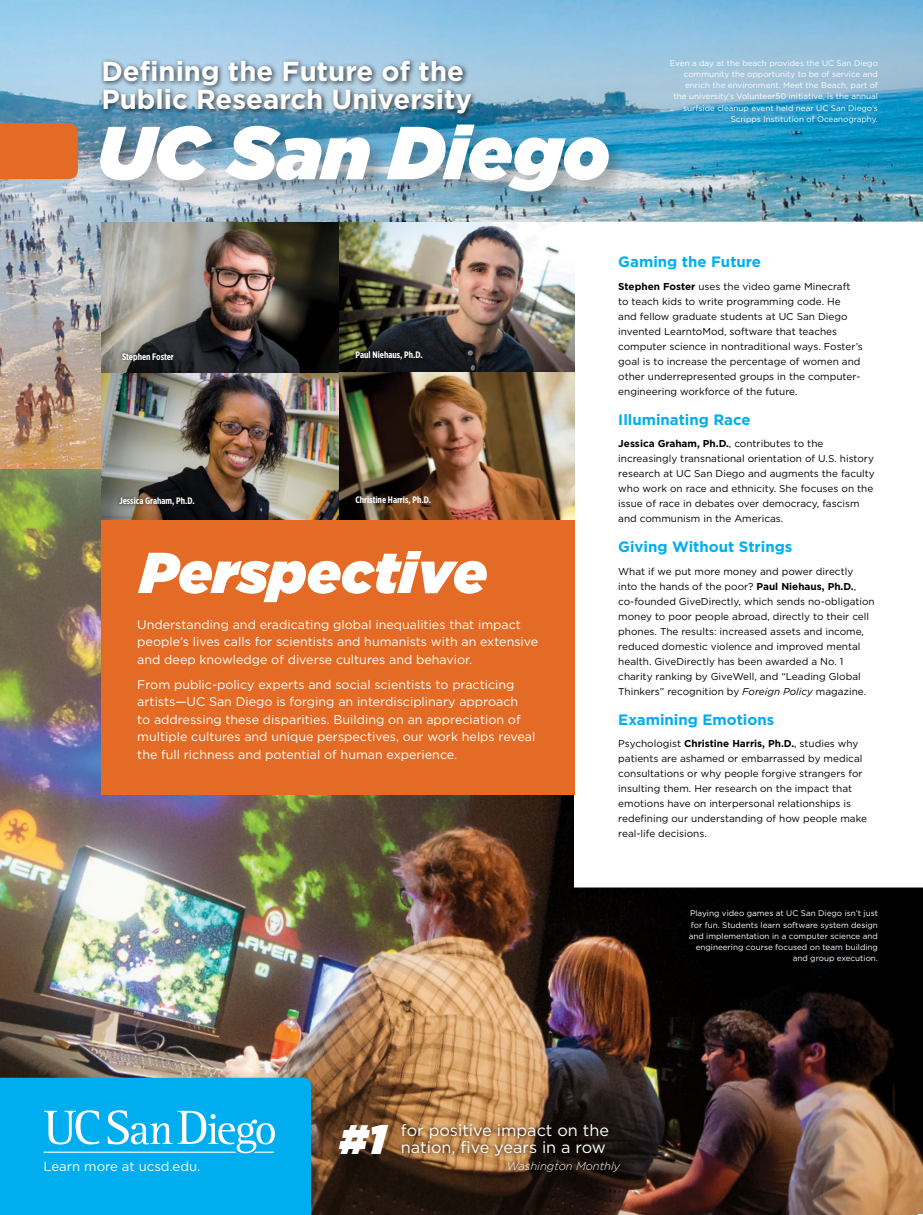
<style>
.page{position:relative;width:923px;height:1215px;background:#fff}
.page>*{position:absolute;margin:0;border:0;box-sizing:border-box;transform-origin:0 0}
.t1{font:italic 900 75px "Gotham";color:#fff}
.t2{font:italic 900 57.5px "Gotham";color:#fff}
.t3{font:italic 900 41.25px "Gotham";color:#fff}
.t4{font:700 27.5px/28px "Gotham";color:#fff}
.t5{font:16.25px/16.9px "Gotham";color:#fff}
.t6{font:700 15px "Gotham";color:#00aeef}
.t7{font:13.12px "Gotham";color:#fff}
.t8{font:12.5px/17.5px "Gotham";color:#fff}
.t9{font:italic 300 11.25px "Gotham";color:#fff}
.t10{font:10px/15px "Gotham";color:#000}
.t11{font:700 9.38px "Gotham X Narrow";color:#fff}
.t12{font:8.12px/11.2px "Gotham";color:#fff;text-align:right}
.s1{font-weight:700}
.s2{font-style:italic}
</style>
<div class="page">
<img style="left:0;top:469px;width:922px;height:746px">
<img style="left:0;top:0;width:922px;height:469px">
<svg style="left:574px;top:222px;width:348px;height:666px"></svg>
<svg style="left:0;top:1078px;width:311px;height:137px"></svg>
<div style="left:100px;top:58px;width:377px;height:62px;background:#000;opacity:.75"></div>
<div style="left:96px;top:121px;width:533px;height:92px;background:#000;opacity:.26"></div>
<div style="left:0;top:123px;width:78px;height:56px;background:#e46b26"></div>
<div style="left:691px;top:913px;width:201px;height:65px;background:#000"></div>
<div style="left:397px;top:1120px;width:228px;height:56px;background:#000;opacity:.75"></div>
<img style="left:101px;top:222px;width:473px;height:298px">
<div style="left:352px;top:347px;width:74px;height:16px;background:#000;opacity:.75"></div>
<div style="left:115px;top:493px;width:83px;height:17px;background:#000;opacity:.75"></div>
<div style="left:118px;top:349px;width:59px;height:16px;background:#000;opacity:.75"></div>
<div style="left:101px;top:520px;width:473px;height:275px;background:#e46b26"></div>
<h3 class="t4" style="left:101px;top:57px;width:372px">Defining the Future of the<br>Public Research University</h3>
<h1 class="t1" style="left:97px;top:99px;width:514px">UC San Diego</h1>
<p class="t12" style="left:670px;top:57px;width:209px">Even a day at the beach provides the UC San Diego community the opportunity to be of service and enrich the environment. Meet the Beach, part of<br>the university’s Volunteer50 initiative, is the annual surfside cleanup event held near UC San Diego’s Scripps Institution of Oceanography.</p>
<p class="t11" style="left:122px;top:351px;width:53px">Stephen Foster</p>
<p class="t11" style="left:355px;top:349px;width:69px">Paul Niehaus, Ph.D.</p>
<p class="t11" style="left:119px;top:495px;width:77px">Jessica Graham, Ph.D.</p>
<p class="t11" style="left:355px;top:494px;width:77px">Christine Harris, Ph.D.</p>
<h2 class="t2" style="left:140px;top:531px;width:349px">Perspective</h2>
<p class="t8" style="left:137px;top:615px;width:402px">Understanding and eradicating global inequalities that impact people’s lives calls for scientists and humanists with an extensive and deep knowledge of diverse cultures and behavior.</p>
<p class="t8" style="left:137px;top:675px;width:399px">From public-policy experts and social scientists to practicing artists—UC San Diego is forging an interdisciplinary approach<br>to addressing these disparities. Building on an appreciation of multiple cultures and unique perspectives, our work helps reveal the full richness and potential of human experience.</p>
<h3 class="t6" style="left:618px;top:252px;width:144px">Gaming the Future</h3>
<p class="t10" style="left:618px;top:278px;width:246px"><span class="s1">Stephen Foster</span> uses the video game Minecraft to teach kids to write programming code. He<br>and fellow graduate students at UC San Diego invented LearntoMod, software that teaches computer science in nontraditional ways. Foster’s goal is to increase the percentage of women and other underrepresented groups in the computer&shy;engineering workforce of the future.</p>
<h3 class="t6" style="left:618px;top:409px;width:134px">Illuminating Race</h3>
<p class="t10" style="left:618px;top:436px;width:258px"><span class="s1">Jessica Graham, Ph.D.</span>, contributes to the increasingly transnational orientation of U.S. history research at UC San Diego and augments the faculty who work on race and ethnicity. She focuses on the issue of race in debates over democracy, fascism and communism in the Americas.</p>
<h3 class="t6" style="left:618px;top:537px;width:176px">Giving Without Strings</h3>
<p class="t10" style="left:618px;top:563px;width:258px">What if we put more money and power directly into the hands of the poor? <span class="s1">Paul Niehaus, Ph.D.</span>, co-founded GiveDirectly, which sends no-obligation money to poor people abroad, directly to their cell phones. The results: increased assets and income, reduced domestic violence and improved mental health. GiveDirectly has been awarded a No. 1 charity ranking by GiveWell, and “Leading Global Thinkers” recognition by <span class="s2">Foreign Policy</span> magazine.</p>
<h3 class="t6" style="left:618px;top:709px;width:157px">Examining Emotions</h3>
<p class="t10" style="left:618px;top:736px;width:250px">Psychologist <span class="s1">Christine Harris, Ph.D.</span>, studies why patients are ashamed or embarrassed by medical consultations or why people forgive strangers for insulting them. Her research on the impact that emotions have on interpersonal relationships is redefining our understanding of how people make real-life decisions.</p>
<p class="t12" style="left:688px;top:908px;width:191px">Playing video games at UC San Diego isn’t just for fun. Students learn software system design and implementation in a computer science and engineering course focused on team building and group execution.</p>
<h3 class="t7" style="left:44px;top:1158px;width:158px">Learn more at ucsd.edu.</h3>
<h3 class="t3" style="left:339px;top:1110px;width:48px">#1</h3>
<h3 class="t5" style="left:401px;top:1122px;width:210px">for positive impact on the nation, five years in a row</h3>
<p class="t9" style="left:507px;top:1159px;width:115px">Washington Monthly</p>
</div>
